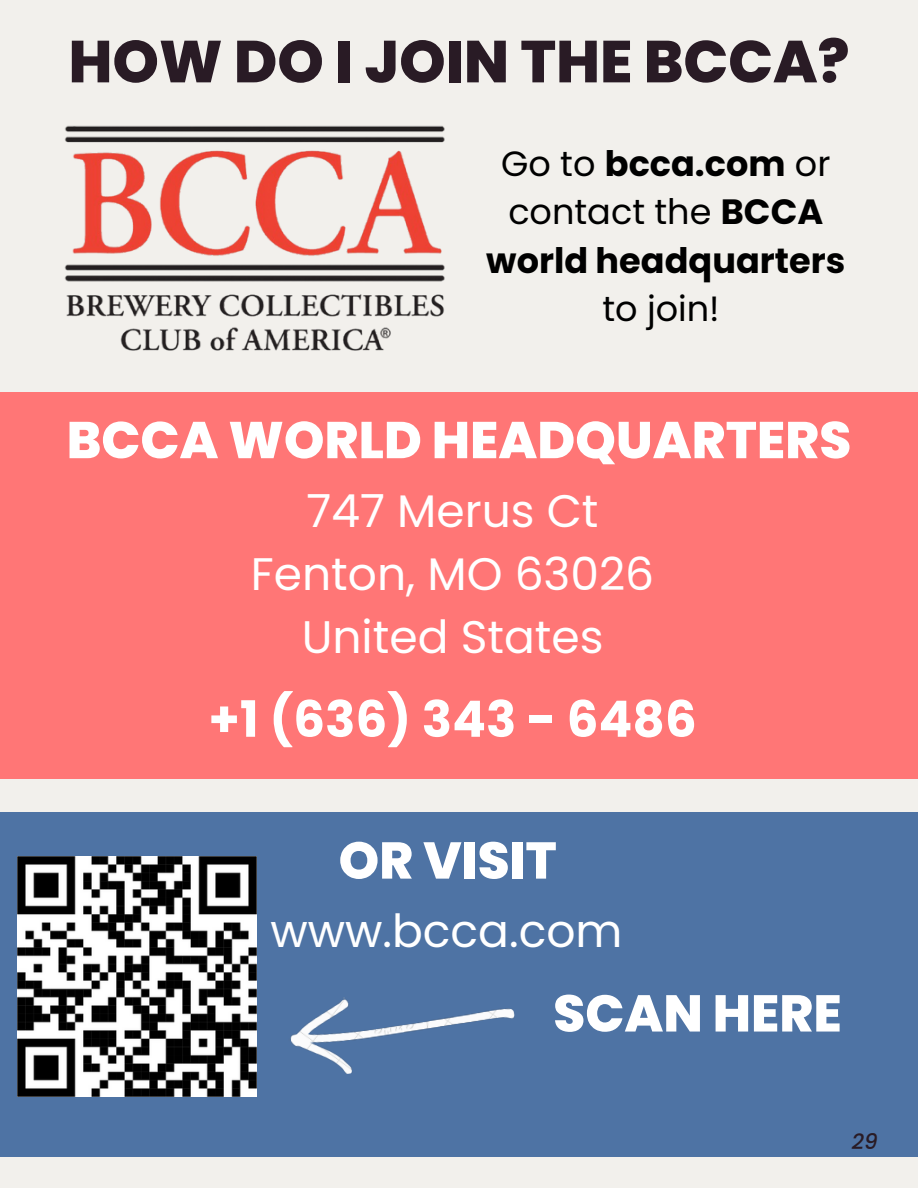
<style>
.page{position:relative;width:918px;height:1188px;background:#f2f0ec}
.page>*{position:absolute;margin:0;border:0;box-sizing:border-box;transform-origin:0 0}
.t1{font:800 59.1px "Poppins";color:#291b25}
.t2{font:800 51.6px "Poppins";color:#fff}
.t3{font:700 50.1px "Poppins";color:#fff}
.t4{font:45.6px/63px "Poppins";color:#fff;text-align:center}
.t5{font:700 35.1px/48.3px "Poppins";color:#000;text-align:center}
.t6{font:italic 500 21.45px "Poppins";color:#291b25}
.s1{font-weight:400}
</style>
<div class="page">
<img style="left:64px;top:125px;width:381px;height:226px">
<div style="left:0;top:392px;width:918px;height:387px;background:#ff7676"></div>
<div style="left:0;top:812px;width:918px;height:344px;background:#4e73a4"></div>
<img style="left:290px;top:997px;width:225px;height:77px">
<img style="left:17px;top:857px;width:240px;height:240px">
<h2 class="t1" style="left:69px;top:20px;width:782px">HOW DO I JOIN THE BCCA?</h2>
<h4 class="t5" style="left:486px;top:139px;width:361px"><span class="s1">Go to</span> bcca.com <span class="s1">or contact the</span> BCCA world headquarters <span class="s1">to join!</span></h4>
<h3 class="t2" style="left:67px;top:404px;width:786px">BCCA WORLD HEADQUARTERS</h3>
<p class="t4" style="left:251px;top:480px;width:405px">747 Merus Ct<br>Fenton, MO 63026<br>United States</p>
<h2 class="t3" style="left:208px;top:684px;width:490px">+1 (636) 343 - 6486</h2>
<h1 class="t2" style="left:339px;top:824px;width:220px">OR VISIT</h1>
<p class="t4" style="left:270px;top:900px;width:354px">www.bcca.com</p>
<p class="t2" style="left:553px;top:977px;width:290px">SCAN HERE</p>
<h4 class="t6" style="left:852px;top:1126px;width:27px">29</h4>
</div>
